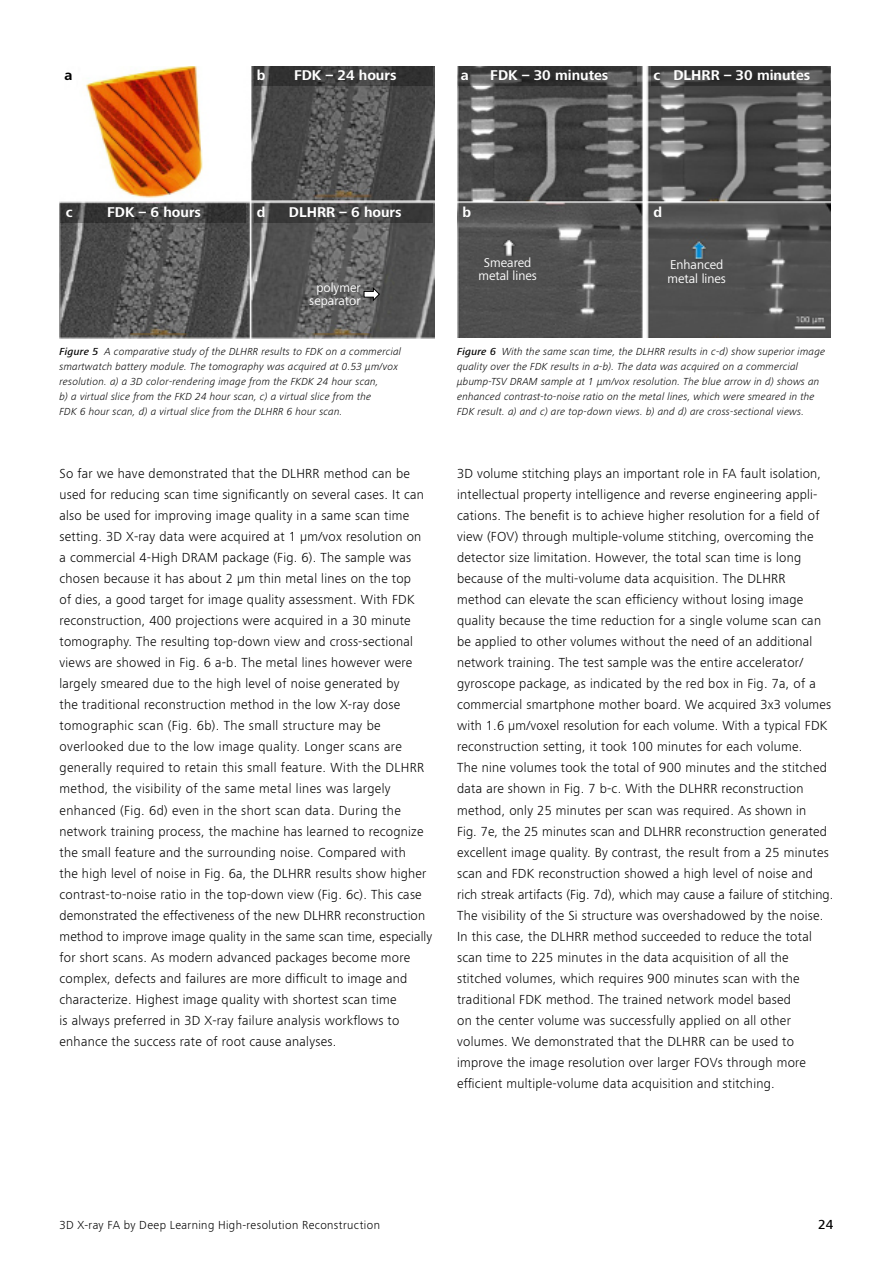
<style>
.page{position:relative;width:893px;height:1263px;background:#fff}
.page>*{position:absolute;margin:0;border:0;box-sizing:border-box;transform-origin:0 0}
.t1{font:700 14.55px "ZEISS Frutiger Next W1 G";color:#fff}
.t2{font:700 14.55px "ZEISS Frutiger Next W1 G";color:#000}
.t3{font:300 13.5px/21px "ZEISS Frutiger Next W1 G";letter-spacing:.02em;color:#000}
.t4{font:500 13.5px "ZEISS Frutiger Next W1 G";color:#000}
.t5{font:13.05px/13px "ZEISS Frutiger Next W1 G";color:#fff;text-align:center}
.t6{font:300 12px "ZEISS Frutiger Next W1 G";letter-spacing:.035em;color:#000}
.t7{font:italic 300 10.5px/15px "ZEISS Frutiger Next W1 G";letter-spacing:.02em;color:#000}
.s1{font-family:"ZEISS Frutiger Next W1 G Med It";font-weight:400;font-style:normal}
</style>
<div class="page">
<img style="left:60px;top:66px;width:375px;height:273px">
<svg style="left:60px;top:203px;width:185px;height:20px;background:#3c3c3c"></svg>
<svg style="left:254px;top:203px;width:179px;height:20px;background:#424242"></svg>
<svg style="left:254px;top:66px;width:179px;height:20px;background:#3a3a3a"></svg>
<svg style="left:364px;top:287px;width:16px;height:14px"></svg>
<img style="left:457px;top:66px;width:373px;height:272px">
<svg style="left:651px;top:66px;width:178px;height:20px;background:#3f3f3f"></svg>
<svg style="left:458px;top:66px;width:179px;height:20px;background:#3e3e3e"></svg>
<p class="t2" style="left:64px;top:65px;width:9px">a</p>
<p class="t1" style="left:257px;top:65px;width:10px">b</p>
<p class="t1" style="left:294px;top:65px;width:104px">FDK – 24 hours</p>
<p class="t1" style="left:461px;top:65px;width:9px">a</p>
<p class="t1" style="left:490px;top:65px;width:120px">FDK – 30 minutes</p>
<p class="t1" style="left:673px;top:65px;width:139px">DLHRR – 30 minutes</p>
<p class="t1" style="left:653px;top:65px;width:8px">c</p>
<p class="t1" style="left:66px;top:202px;width:8px">c</p>
<p class="t1" style="left:107px;top:202px;width:95px">FDK – 6 hours</p>
<p class="t1" style="left:289px;top:202px;width:114px">DLHRR – 6 hours</p>
<p class="t1" style="left:257px;top:202px;width:10px">d</p>
<p class="t1" style="left:463px;top:202px;width:10px">b</p>
<p class="t1" style="left:653px;top:202px;width:10px">d</p>
<p class="t5" style="left:309px;top:281px;width:53px">polymer separator</p>
<p class="t5" style="left:478px;top:256px;width:60px">Smeared metal lines</p>
<p class="t5" style="left:667px;top:258px;width:60px;text-align:left">Enhanced metal lines</p>
<p class="t7" style="left:60px;top:344px;width:343px"><span class="s1">Figure 5</span> A comparative study of the DLHRR results to FDK on a commercial smartwatch battery module. The tomography was acquired at 0.53 µm/vox resolution. a) a 3D color-rendering image from the FKDK 24 hour scan,<br>b) a virtual slice from the FKD 24 hour scan, c) a virtual slice from the<br>FDK 6 hour scan, d) a virtual slice from the DLHRR 6 hour scan.</p>
<p class="t7" style="left:457px;top:344px;width:370px"><span class="s1">Figure 6</span> With the same scan time, the DLHRR results in c-d) show superior image quality over the FDK results in a-b). The data was acquired on a commercial µbump-TSV DRAM sample at 1 µm/vox resolution. The blue arrow in d) shows an enhanced contrast-to-noise ratio on the metal lines, which were smeared in the FDK result. a) and c) are top-down views. b) and d) are cross-sectional views.</p>
<p class="t3" style="left:60px;top:463px;width:374px">So far we have demonstrated that the DLHRR method can be used for reducing scan time significantly on several cases. It can also be used for improving image quality in a same scan time setting. 3D X-ray data were acquired at 1 µm/vox resolution on<br>a commercial 4-High DRAM package (Fig. 6). The sample was chosen because it has about 2 µm thin metal lines on the top<br>of dies, a good target for image quality assessment. With FDK reconstruction, 400 projections were acquired in a 30 minute tomography. The resulting top-down view and cross-sectional views are showed in Fig. 6 a-b. The metal lines however were largely smeared due to the high level of noise generated by<br>the traditional reconstruction method in the low X-ray dose tomographic scan (Fig. 6b). The small structure may be overlooked due to the low image quality. Longer scans are generally required to retain this small feature. With the DLHRR method, the visibility of the same metal lines was largely enhanced (Fig. 6d) even in the short scan data. During the network training process, the machine has learned to recognize the small feature and the surrounding noise. Compared with<br>the high level of noise in Fig. 6a, the DLHRR results show higher contrast-to-noise ratio in the top-down view (Fig. 6c). This case demonstrated the effectiveness of the new DLHRR reconstruction method to improve image quality in the same scan time, especially for short scans. As modern advanced packages become more complex, defects and failures are more difficult to image and characterize. Highest image quality with shortest scan time<br>is always preferred in 3D X-ray failure analysis workflows to enhance the success rate of root cause analyses.</p>
<p class="t3" style="left:457px;top:463px;width:378px">3D volume stitching plays an important role in FA fault isolation, intellectual property intelligence and reverse engineering appli&shy;cations. The benefit is to achieve higher resolution for a field of view (FOV) through multiple-volume stitching, overcoming the detector size limitation. However, the total scan time is long because of the multi-volume data acquisition. The DLHRR<br>method can elevate the scan efficiency without losing image quality because the time reduction for a single volume scan can be applied to other volumes without the need of an additional network training. The test sample was the entire accelerator/ gyroscope package, as indicated by the red box in Fig. 7a, of a commercial smartphone mother board. We acquired 3x3 volumes with 1.6 µm/voxel resolution for each volume. With a typical FDK reconstruction setting, it took 100 minutes for each volume.<br>The nine volumes took the total of 900 minutes and the stitched data are shown in Fig. 7 b-c. With the DLHRR reconstruction method, only 25 minutes per scan was required. As shown in<br>Fig. 7e, the 25 minutes scan and DLHRR reconstruction generated excellent image quality. By contrast, the result from a 25 minutes scan and FDK reconstruction showed a high level of noise and rich streak artifacts (Fig. 7d), which may cause a failure of stitching.<br>The visibility of the Si structure was overshadowed by the noise.<br>In this case, the DLHRR method succeeded to reduce the total scan time to 225 minutes in the data acquisition of all the stitched volumes, which requires 900 minutes scan with the traditional FDK method. The trained network model based<br>on the center volume was successfully applied on all other volumes. We demonstrated that the DLHRR can be used to improve the image resolution over larger FOVs through more efficient multiple-volume data acquisition and stitching.</p>
<p class="t6" style="left:60px;top:1217px;width:322px">3D X-ray FA by Deep Learning High-resolution Reconstruction</p>
<p class="t4" style="left:818px;top:1215px;width:17px">24</p>
</div>
